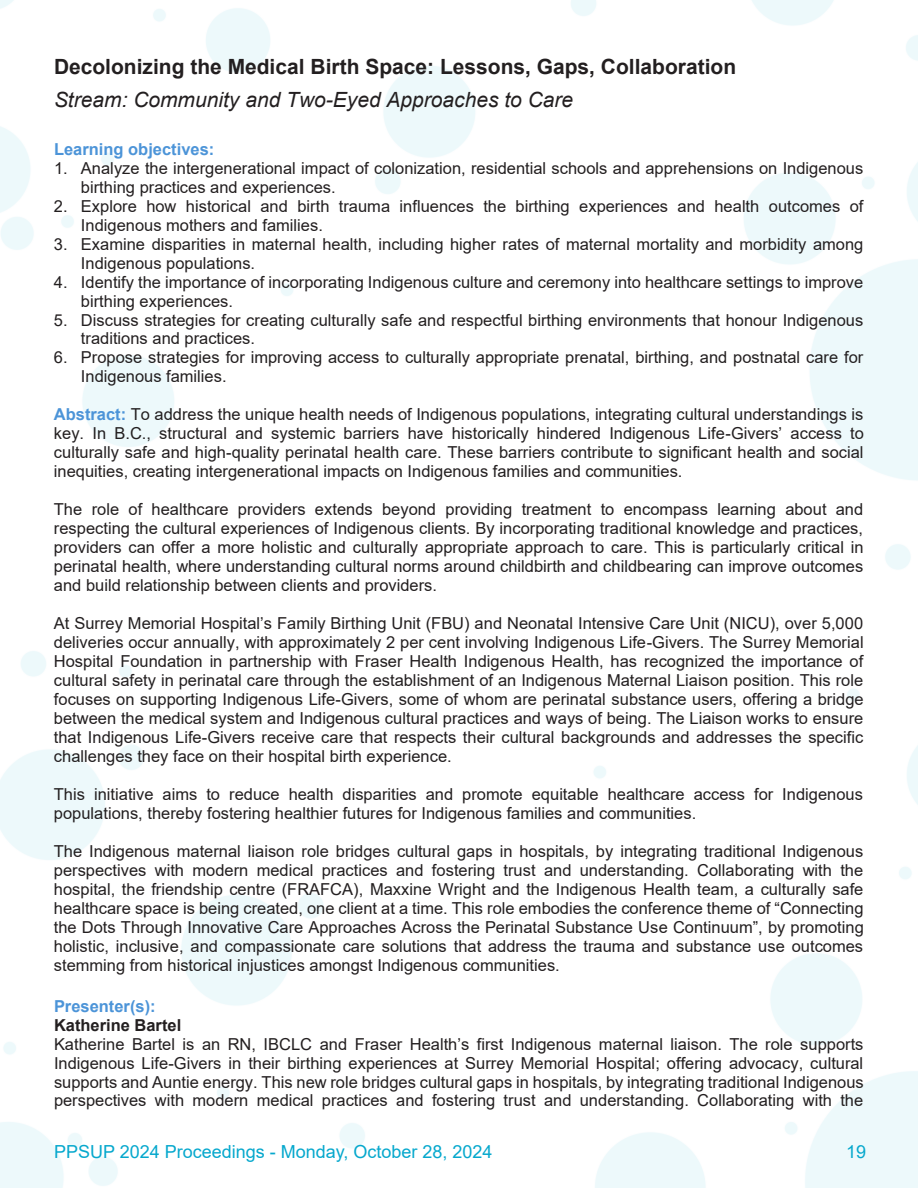
<style>
.page{position:relative;width:918px;height:1188px;background:#fff}
.page>*{position:absolute;margin:0;border:0;box-sizing:border-box;transform-origin:0 0}
.t1{font:700 21px/33.2px "Arial";color:#231f20}
.t2{font:18px "Arial";color:#06a8cd}
.t3{font:16.5px/19px "Arial";color:#231f20}
.t4{font:700 16.5px "Arial";color:#4c94d8}
.s1{font-weight:400;font-style:italic}
.s2{font-weight:700;color:#4c94d8}
.s3{font-weight:700}
</style>
<div class="page">
<p class="t1" style="left:54px;top:50px;width:684px">Decolonizing the Medical Birth Space: Lessons, Gaps, Collaboration<br><span class="s1">Stream: Community and Two-Eyed Approaches to Care</span></p>
<p class="t4" style="left:54px;top:137px;width:162px">Learning objectives:</p>
<p class="t3" style="left:81px;top:158px;width:784px;text-indent:-27px">1. Analyze the intergenerational impact of colonization, residential schools and apprehensions on Indigenous birthing practices and experiences.</p>
<p class="t3" style="left:81px;top:196px;width:784px;text-indent:-27px">2. Explore how historical and birth trauma influences the birthing experiences and health outcomes of<br>Indigenous mothers and families.</p>
<p class="t3" style="left:81px;top:234px;width:784px;text-indent:-27px">3. Examine disparities in maternal health, including higher rates of maternal mortality and morbidity among<br>Indigenous populations.</p>
<p class="t3" style="left:81px;top:272px;width:784px;text-indent:-27px">4. Identify the importance of incorporating Indigenous culture and ceremony into healthcare settings to improve birthing experiences.</p>
<p class="t3" style="left:81px;top:310px;width:784px;text-indent:-27px">5. Discuss strategies for creating culturally safe and respectful birthing environments that honour Indigenous traditions and practices.</p>
<p class="t3" style="left:81px;top:348px;width:784px;text-indent:-27px">6. Propose strategies for improving access to culturally appropriate prenatal, birthing, and postnatal care for<br>Indigenous families.</p>
<p class="t3" style="left:54px;top:405px;width:811px;text-align:justify"><span class="s2">Abstract:</span> To address the unique health needs of Indigenous populations, integrating cultural understandings is key. In B.C., structural and systemic barriers have historically hindered Indigenous Life-Givers’ access to culturally safe and high-quality perinatal health care. These barriers contribute to significant health and social inequities, creating intergenerational impacts on Indigenous families and communities.</p>
<p class="t3" style="left:54px;top:500px;width:811px;text-align:justify">The role of healthcare providers extends beyond providing treatment to encompass learning about and respecting the cultural experiences of Indigenous clients. By incorporating traditional knowledge and practices, providers can offer a more holistic and culturally appropriate approach to care. This is particularly critical in perinatal health, where understanding cultural norms around childbirth and childbearing can improve outcomes and build relationship between clients and providers.</p>
<p class="t3" style="left:54px;top:614px;width:811px;text-align:justify">At Surrey Memorial Hospital’s Family Birthing Unit (FBU) and Neonatal Intensive Care Unit (NICU), over 5,000 deliveries occur annually, with approximately 2 per cent involving Indigenous Life-Givers. The Surrey Memorial Hospital Foundation in partnership with Fraser Health Indigenous Health, has recognized the importance of cultural safety in perinatal care through the establishment of an Indigenous Maternal Liaison position. This role focuses on supporting Indigenous Life-Givers, some of whom are perinatal substance users, offering a bridge between the medical system and Indigenous cultural practices and ways of being. The Liaison works to ensure that Indigenous Life-Givers receive care that respects their cultural backgrounds and addresses the specific challenges they face on their hospital birth experience.</p>
<p class="t3" style="left:54px;top:785px;width:811px">This initiative aims to reduce health disparities and promote equitable healthcare access for Indigenous populations, thereby fostering healthier futures for Indigenous families and communities.</p>
<p class="t3" style="left:54px;top:841px;width:811px;text-align:justify">The Indigenous maternal liaison role bridges cultural gaps in hospitals, by integrating traditional Indigenous perspectives with modern medical practices and fostering trust and understanding. Collaborating with the hospital, the friendship centre (FRAFCA), Maxxine Wright and the Indigenous Health team, a culturally safe healthcare space is being created, one client at a time. This role embodies the conference theme of “Connecting the Dots Through Innovative Care Approaches Across the Perinatal Substance Use Continuum”, by promoting holistic, inclusive, and compassionate care solutions that address the trauma and substance use outcomes stemming from historical injustices amongst Indigenous communities.</p>
<p class="t3" style="left:54px;top:996px;width:811px"><span class="s2">Presenter(s):<br></span><span class="s3">Katherine Bartel<br></span>Katherine Bartel is an RN, IBCLC and Fraser Health’s first Indigenous maternal liaison. The role supports Indigenous Life-Givers in their birthing experiences at Surrey Memorial Hospital; offering advocacy, cultural supports and Auntie energy. This new role bridges cultural gaps in hospitals, by integrating traditional Indigenous perspectives with modern medical practices and fostering trust and understanding. Collaborating with the</p>
<p class="t2" style="left:54px;top:1139px;width:440px">PPSUP 2024 Proceedings - Monday, October 28, 2024</p>
<p class="t2" style="left:846px;top:1139px;width:22px">19</p>
</div>
